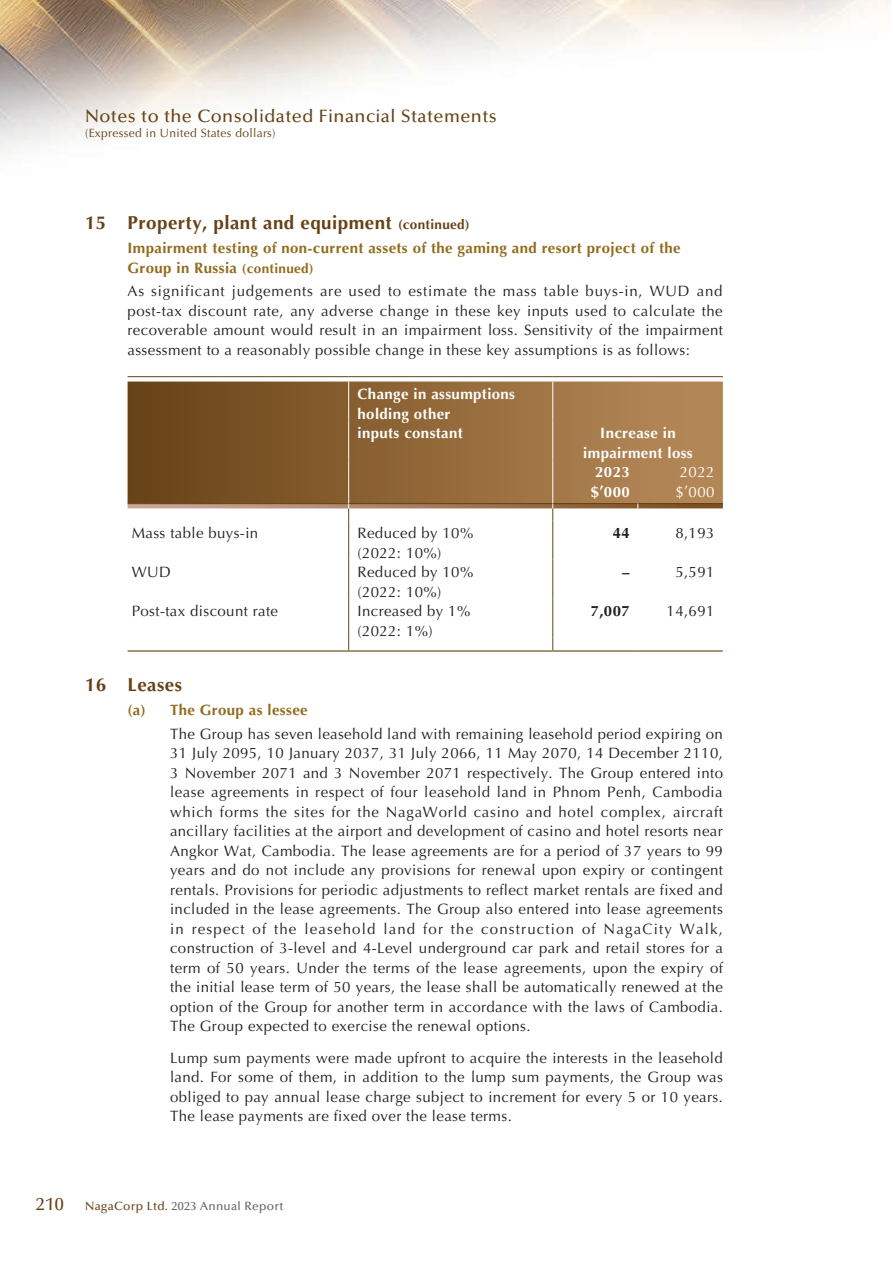
<style>
.page{position:relative;width:893px;height:1263px;background:#fff}
.page>*{position:absolute;margin:0;border:0;box-sizing:border-box;transform-origin:0 0}
._3__標題{font:700 18.75px "Optima LT Pro";letter-spacing:.025em;color:#674216}
.t1{font:500 18px "Optima LT Pro";letter-spacing:.025em;color:#674216}
._1__內文{font:15px/19.5px "Optima LT Pro";letter-spacing:.025em;color:#231f20;text-align:justify}
._4__副標題{font:700 15px/19.5px "Optima LT Pro";letter-spacing:.025em;color:#926c1c}
._1__內文-2{font:700 15px "Optima LT Pro";letter-spacing:.025em;color:#fff}
._1__內文-3{font:15px "Optima LT Pro";letter-spacing:.025em;color:#fff}
._1__內文-4{font:700 15px "Optima LT Pro";color:#231f20}
.t2{font:12px "Optima LT Pro";letter-spacing:.025em;color:#674216}
.t3{font:500 12px "Optima LT Pro";letter-spacing:.025em;color:#636366}
.s1{font-size:13.5px}
.s2{font-size:18px;color:#674216}
.s3{color:#674216}
</style>
<div class="page">
<img style="left:0;top:0;width:891px;height:652px">
<svg style="left:128px;top:382px;width:595px;height:78px"></svg>
<hr style="left:348px;top:520px;width:1px;height:39px;background:#674216">
<hr style="left:552px;top:520px;width:1px;height:39px;background:#674216">
<hr style="left:348px;top:559px;width:1px;height:39px;background:#674216">
<hr style="left:552px;top:559px;width:1px;height:39px;background:#674216">
<hr style="left:348px;top:598px;width:1px;height:39px;background:#674216">
<hr style="left:552px;top:598px;width:1px;height:39px;background:#674216">
<svg style="left:348px;top:637px;width:1px;height:13px"></svg>
<svg style="left:552px;top:637px;width:1px;height:13px"></svg>
<svg style="left:348px;top:382px;width:1px;height:39px"></svg>
<svg style="left:552px;top:382px;width:1px;height:39px"></svg>
<hr style="left:348px;top:421px;width:1px;height:39px;background:#fff">
<hr style="left:552px;top:421px;width:1px;height:39px;background:#fff">
<hr style="left:128px;top:376px;width:221px;height:1px;background:#674216">
<hr style="left:349px;top:376px;width:204px;height:1px;background:#674216">
<hr style="left:553px;top:376px;width:85px;height:1px;background:#674216">
<hr style="left:638px;top:376px;width:85px;height:1px;background:#674216">
<svg style="left:128px;top:460px;width:595px;height:60px"></svg>
<hr style="left:128px;top:503px;width:220px;height:1px;background:#674216">
<hr style="left:349px;top:503px;width:203px;height:1px;background:#674216">
<hr style="left:553px;top:503px;width:84px;height:1px;background:#674216">
<hr style="left:638px;top:503px;width:85px;height:1px;background:#674216">
<hr style="left:128px;top:650px;width:221px;height:2px;background:#674216">
<hr style="left:349px;top:650px;width:204px;height:2px;background:#674216">
<hr style="left:553px;top:650px;width:85px;height:2px;background:#674216">
<hr style="left:638px;top:650px;width:85px;height:2px;background:#674216">
<p class="t1" style="left:85px;top:105px;width:413px">Notes to the Consolidated Financial Statements</p>
<p class="t2" style="left:85px;top:126px;width:192px">(Expressed in United States dollars)</p>
<p class="_3__標題" style="left:85px;top:211px;width:386px">15 Property, plant and equipment <span class="s1">(continued)</span></p>
<p class="_4__副標題" style="left:128px;top:238px;width:555px">Impairment testing of non-current assets of the gaming and resort project of the<br>Group in Russia <span class="s1">(continued)</span></p>
<p class="_1__內文" style="left:128px;top:282px;width:597px">As significant judgements are used to estimate the mass table buys-in, WUD and post-tax discount rate, any adverse change in these key inputs used to calculate the recoverable amount would result in an impairment loss. Sensitivity of the impairment assessment to a reasonably possible change in these key assumptions is as follows:</p>
<p class="_1__內文-2" style="left:358px;top:384px;width:159px">Change in assumptions</p>
<p class="_1__內文-2" style="left:358px;top:404px;width:94px">holding other</p>
<p class="_1__內文-2" style="left:358px;top:423px;width:107px">inputs constant</p>
<p class="_1__內文-2" style="left:600px;top:423px;width:77px">Increase in</p>
<p class="_1__內文-2" style="left:583px;top:443px;width:111px">impairment loss</p>
<p class="_1__內文-2" style="left:595px;top:462px;width:36px">2023</p>
<p class="_1__內文-3" style="left:680px;top:463px;width:36px">2022</p>
<p class="_1__內文-2" style="left:591px;top:482px;width:41px">$’000</p>
<p class="_1__內文-3" style="left:675px;top:482px;width:41px">$’000</p>
<p class="_1__內文" style="left:132px;top:523px;width:128px">Mass table buys-in</p>
<p class="_1__內文" style="left:358px;top:523px;width:117px">Reduced by 10%</p>
<p class="_1__內文" style="left:358px;top:543px;width:85px">(2022: 10%)</p>
<p class="_1__內文-4" style="left:613px;top:523px;width:19px">44</p>
<p class="_1__內文" style="left:675px;top:523px;width:41px">8,193</p>
<p class="_1__內文" style="left:132px;top:562px;width:41px">WUD</p>
<p class="_1__內文" style="left:358px;top:562px;width:117px">Reduced by 10%</p>
<p class="_1__內文" style="left:358px;top:582px;width:85px">(2022: 10%)</p>
<p class="_1__內文" style="left:132px;top:601px;width:148px">Post-tax discount rate</p>
<p class="_1__內文" style="left:358px;top:601px;width:114px">Increased by 1%</p>
<p class="_1__內文" style="left:358px;top:621px;width:77px">(2022: 1%)</p>
<p class="_1__內文-4" style="left:622px;top:562px;width:9px">–</p>
<p class="_1__內文" style="left:675px;top:562px;width:41px">5,591</p>
<p class="_1__內文-4" style="left:591px;top:601px;width:41px">7,007</p>
<p class="_1__內文" style="left:667px;top:601px;width:49px">14,691</p>
<p class="_3__標題" style="left:85px;top:673px;width:98px">16 Leases</p>
<p class="_4__副標題" style="left:128px;top:700px;width:182px">(a) The Group as lessee</p>
<p class="_1__內文" style="left:170px;top:724px;width:555px">The Group has seven leasehold land with remaining leasehold period expiring on 31 July 2095, 10 January 2037, 31 July 2066, 11 May 2070, 14 December 2110, 3 November 2071 and 3 November 2071 respectively. The Group entered into lease agreements in respect of four leasehold land in Phnom Penh, Cambodia which forms the sites for the NagaWorld casino and hotel complex, aircraft ancillary facilities at the airport and development of casino and hotel resorts near Angkor Wat, Cambodia. The lease agreements are for a period of 37 years to 99 years and do not include any provisions for renewal upon expiry or contingent rentals. Provisions for periodic adjustments to reflect market rentals are fixed and included in the lease agreements. The Group also entered into lease agreements in respect of the leasehold land for the construction of NagaCity Walk, construction of 3-level and 4-Level underground car park and retail stores for a term of 50 years. Under the terms of the lease agreements, upon the expiry of the initial lease term of 50 years, the lease shall be automatically renewed at the option of the Group for another term in accordance with the laws of Cambodia.<br>The Group expected to exercise the renewal options.</p>
<p class="_1__內文" style="left:170px;top:1048px;width:554px">Lump sum payments were made upfront to acquire the interests in the leasehold land. For some of them, in addition to the lump sum payments, the Group was obliged to pay annual lease charge subject to increment for every 5 or 10 years.<br>The lease payments are fixed over the lease terms.</p>
<p class="t3" style="left:36px;top:1198px;width:249px"><span class="s2">210</span> <span class="s3">NagaCorp Ltd.</span> 2023 Annual Report</p>
</div>
